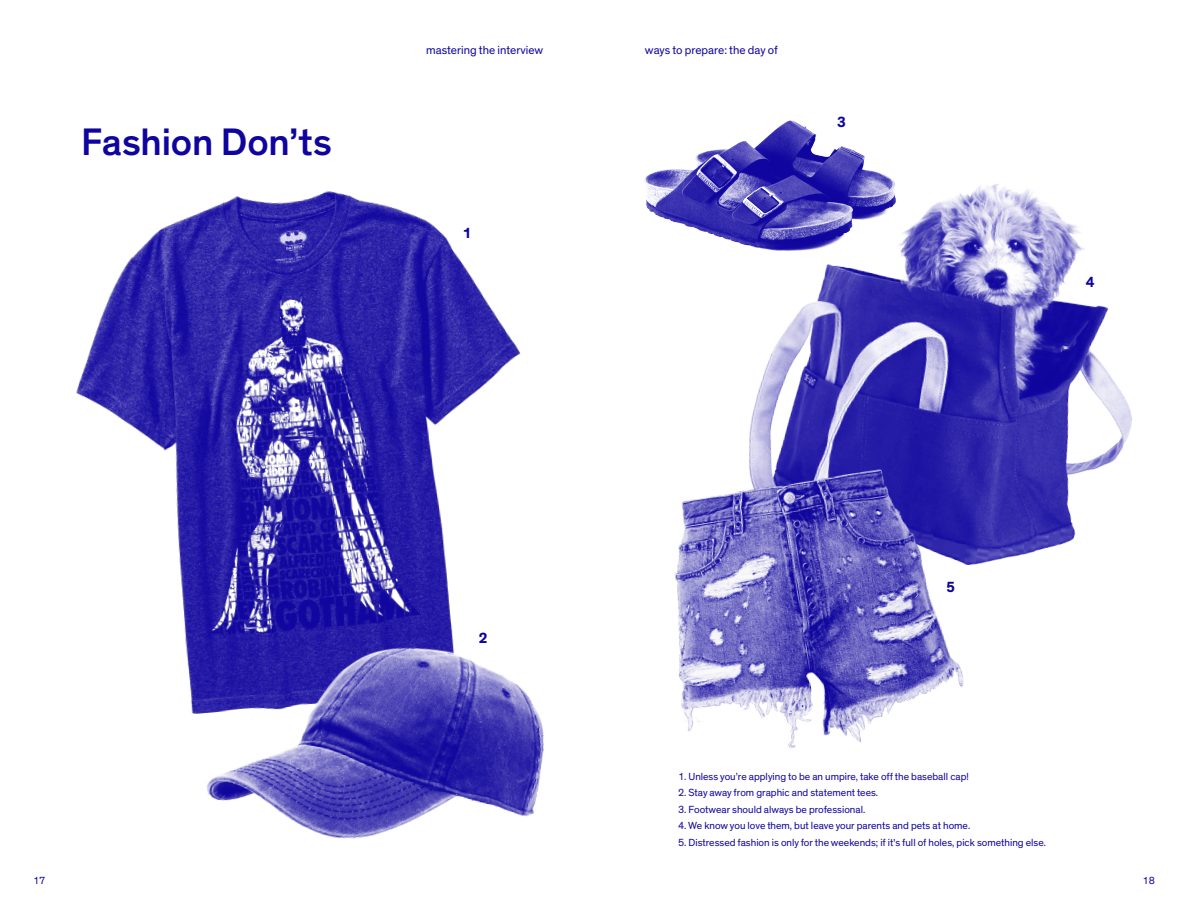
<style>
.page{position:relative;width:1188px;height:918px;background:#fff}
.page>*{position:absolute;margin:0;border:0;box-sizing:border-box;transform-origin:0 0}
.t1{font:500 39px "Theinhardt";letter-spacing:-.005em;color:#0f059e}
.t2{font:700 15px "Theinhardt";color:#0f059e}
.t3{font:12px "Theinhardt";color:#0f059e}
.t4{font:10.5px "Theinhardt";color:#0f059e}
.t5{font:10.5px "Theinhardt";color:#0f059e}
</style>
<div class="page">
<img style="left:749px;top:184px;width:383px;height:380px">
<img style="left:76px;top:191px;width:444px;height:418px">
<img style="left:644px;top:120px;width:268px;height:136px">
<img style="left:674px;top:450px;width:304px;height:298px">
<img style="left:183px;top:609px;width:361px;height:230px">
<h1 class="t1" style="left:81px;top:119px;width:252px">Fashion Don’ts</h1>
<p class="t3" style="left:426px;top:43px;width:119px">mastering the interview</p>
<h2 class="t2" style="left:464px;top:224px;width:8px">1</h2>
<p class="t3" style="left:645px;top:43px;width:134px">ways to prepare: the day of</p>
<h2 class="t2" style="left:837px;top:113px;width:10px">3</h2>
<h2 class="t2" style="left:1086px;top:272px;width:10px">4</h2>
<h2 class="t2" style="left:479px;top:628px;width:10px">2</h2>
<h2 class="t2" style="left:946px;top:578px;width:10px">5</h2>
<p class="t4" style="left:678px;top:770px;width:292px">1. Unless you’re applying to be an umpire, take off the baseball cap!</p>
<p class="t4" style="left:678px;top:787px;width:202px">2. Stay away from graphic and statement tees.</p>
<p class="t4" style="left:678px;top:803px;width:189px">3. Footwear should always be professional.</p>
<p class="t4" style="left:678px;top:820px;width:294px">4. We know you love them, but leave your parents and pets at home.</p>
<p class="t4" style="left:678px;top:836px;width:370px">5. Distressed fashion is only for the weekends; if it's full of holes, pick something else.</p>
<p class="t5" style="left:33px;top:875px;width:14px">17</p>
<p class="t5" style="left:1143px;top:875px;width:14px">18</p>
</div>
